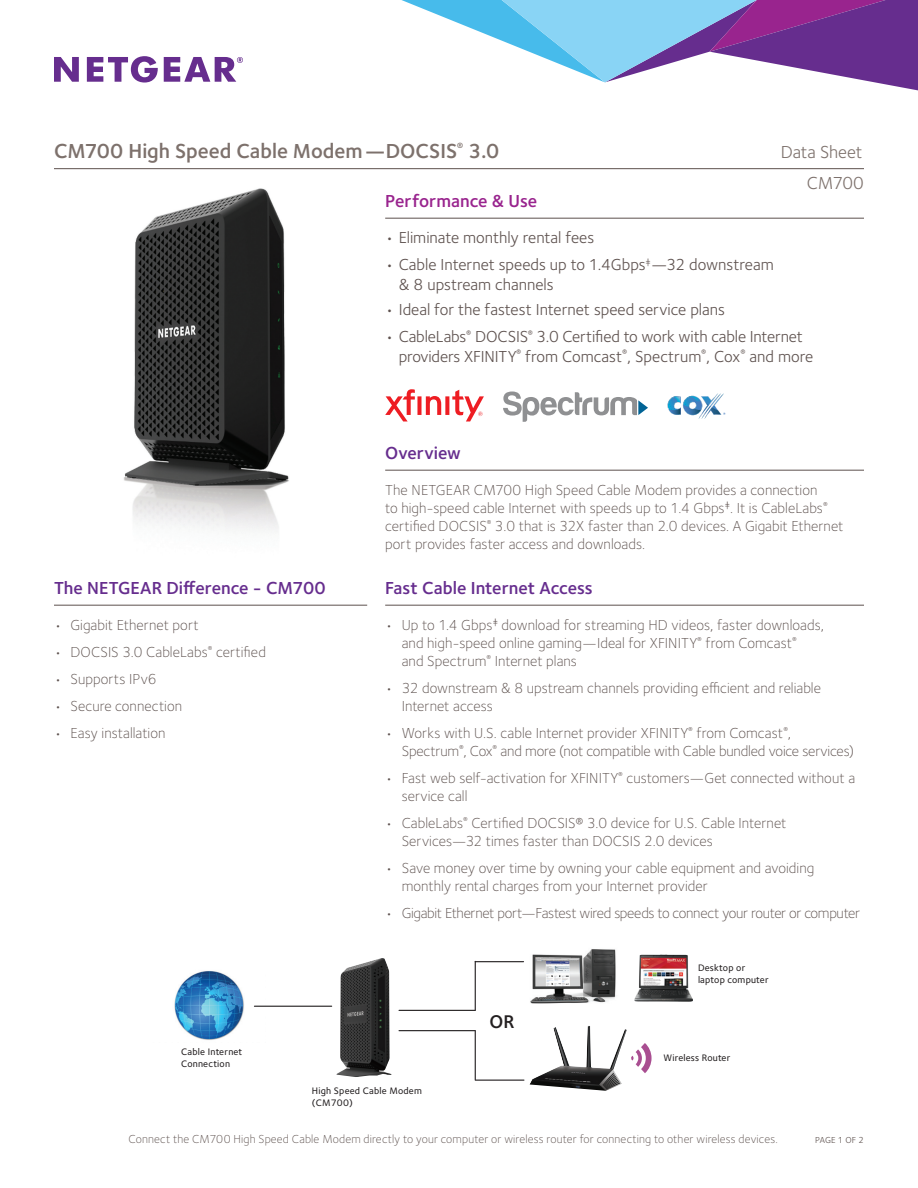
<style>
.page{position:relative;width:918px;height:1188px;background:#fff}
.page>*{position:absolute;margin:0;border:0;box-sizing:border-box;transform-origin:0 0}
.t1{font:600 21px "Foundry Sterling";color:#7d716c}
.t2{font:600 19.05px "Foundry Sterling";color:#231f20}
.t3{font:600 18px "Foundry Sterling";color:#662d8e}
.t4{font:600 18px "Foundry Sterling";color:#99248e}
.t5{font:18px/31.5px "Foundry Sterling";letter-spacing:-.01em;color:#7d716c;text-align:right}
.t6{font:16.5px/19.5px "Foundry Sterling";letter-spacing:-.005em;color:#5d514e}
.t7{font:300 15px/18px "Foundry Sterling";color:#5d514e}
.t8{font:300 15px "Foundry Sterling";letter-spacing:-.02em;color:#5d514e}
.t9{font:300 12px "Foundry Sterling";letter-spacing:.01em;color:#5d514e}
.t10{font:500 9.75px/12.1px "Foundry Sterling";letter-spacing:.02em;color:#231f20}
.t11{font:9px "Foundry Sterling";letter-spacing:.02em;color:#5d514e}
</style>
<div class="page">
<svg style="left:401px;top:0;width:517px;height:91px"></svg>
<svg style="left:164px;top:57px;width:79px;height:25px"></svg>
<svg style="left:54px;top:57px;width:25px;height:25px"></svg>
<svg style="left:87px;top:56px;width:71px;height:27px"></svg>
<hr style="left:54px;top:168px;width:810px;height:1px;background:#5d514e">
<img style="left:124px;top:188px;width:165px;height:344px">
<hr style="left:385px;top:218px;width:479px;height:1px;background:#5d514e">
<hr style="left:385px;top:470px;width:479px;height:1px;background:#5d514e">
<hr style="left:54px;top:605px;width:313px;height:1px;background:#5d514e">
<hr style="left:385px;top:605px;width:479px;height:1px;background:#5d514e">
<img style="left:530px;top:949px;width:86px;height:55px">
<img style="left:174px;top:971px;width:92px;height:69px">
<hr style="left:254px;top:1006px;width:78px;height:1px;background:#231f20">
<hr style="left:399px;top:1010px;width:76px;height:1px;background:#231f20">
<hr style="left:399px;top:1030px;width:76px;height:1px;background:#231f20">
<hr style="left:475px;top:1031px;width:1px;height:49px;background:#231f20">
<hr style="left:475px;top:961px;width:1px;height:49px;background:#231f20">
<hr style="left:475px;top:961px;width:49px;height:1px;background:#231f20">
<hr style="left:475px;top:1080px;width:49px;height:1px;background:#231f20">
<svg style="left:631px;top:1043px;width:21px;height:30px"></svg>
<img style="left:635px;top:954px;width:58px;height:48px">
<img style="left:529px;top:1026px;width:98px;height:65px">
<img style="left:336px;top:958px;width:55px;height:119px">
<svg style="left:385px;top:389px;width:99px;height:32px"></svg>
<svg style="left:667px;top:393px;width:58px;height:26px"></svg>
<svg style="left:503px;top:391px;width:145px;height:31px"></svg>
<h1 class="t1" style="left:54px;top:138px;width:447px">CM700 High Speed Cable Modem—DOCSIS<sup>®</sup> 3.0</h1>
<p class="t5" style="left:781px;top:136px;width:85px">Data Sheet<br>CM700</p>
<p class="t4" style="left:385px;top:190px;width:154px">Performance &amp; Use</p>
<p class="t6" style="left:385px;top:228px;width:211px">• Eliminate monthly rental fees</p>
<p class="t6" style="left:399px;top:255px;width:377px;text-indent:-14px">• Cable Internet speeds up to 1.4Gbps<sup>‡</sup>—32 downstream &amp; 8 upstream channels</p>
<p class="t6" style="left:385px;top:300px;width:341px">• Ideal for the fastest Internet speed service plans</p>
<p class="t6" style="left:399px;top:327px;width:416px;text-indent:-13px">• CableLabs<sup>®</sup> DOCSIS<sup>®</sup> 3.0 Certified to work with cable Internet providers XFINITY<sup>®</sup> from Comcast<sup>®</sup>, Spectrum<sup>®</sup>, Cox<sup>®</sup> and more</p>
<p class="t3" style="left:54px;top:577px;width:273px">The NETGEAR Difference - CM700</p>
<p class="t7" style="left:54px;top:616px;width:146px">• Gigabit Ethernet port</p>
<p class="t7" style="left:54px;top:643px;width:213px">• DOCSIS 3.0 CableLabs<sup>®</sup> certified</p>
<p class="t7" style="left:54px;top:670px;width:104px">• Supports IPv6</p>
<p class="t7" style="left:54px;top:697px;width:130px">• Secure connection</p>
<p class="t7" style="left:54px;top:724px;width:113px">• Easy installation</p>
<p class="t3" style="left:385px;top:442px;width:77px">Overview</p>
<p class="t7" style="left:385px;top:481px;width:460px">The NETGEAR CM700 High Speed Cable Modem provides a connection<br>to high-speed cable Internet with speeds up to 1.4 Gbps<sup>‡</sup>. It is CableLabs<sup>® </sup>certified DOCSIS<sup>®</sup> 3.0 that is 32X faster than 2.0 devices. A Gigabit Ethernet port provides faster access and downloads.</p>
<p class="t3" style="left:385px;top:577px;width:209px">Fast Cable Internet Access</p>
<p class="t7" style="left:402px;top:616px;width:424px;text-indent:-17px">• Up to 1.4 Gbps<sup>‡</sup> download for streaming HD videos, faster downloads, and high-speed online gaming—Ideal for XFINITY<sup>®</sup> from Comcast<sup>®<br></sup>and Spectrum<sup>®</sup> Internet plans</p>
<p class="t7" style="left:402px;top:679px;width:421px;text-indent:-16px">• 32 downstream &amp; 8 upstream channels providing efficient and reliable<br>Internet access</p>
<p class="t7" style="left:402px;top:724px;width:454px;text-indent:-16px">• Works with U.S. cable Internet provider XFINITY<sup>®</sup> from Comcast<sup>®</sup>,<br>Spectrum<sup>®</sup>, Cox<sup>®</sup> and more (not compatible with Cable bundled voice services)</p>
<p class="t7" style="left:402px;top:769px;width:455px;text-indent:-17px">• Fast web self-activation for XFINITY<sup>®</sup> customers—Get connected without a service call</p>
<p class="t7" style="left:402px;top:814px;width:386px;text-indent:-16px">• CableLabs<sup>®</sup> Certified DOCSIS® 3.0 device for U.S. Cable Internet<br>Services—32 times faster than DOCSIS 2.0 devices</p>
<p class="t7" style="left:402px;top:859px;width:414px;text-indent:-16px">• Save money over time by owning your cable equipment and avoiding monthly rental charges from your Internet provider</p>
<p class="t8" style="left:385px;top:904px;width:476px">• Gigabit Ethernet port—Fastest wired speeds to connect your router or computer</p>
<p class="t2" style="left:489px;top:1010px;width:27px">OR</p>
<p class="t10" style="left:698px;top:962px;width:72px">Desktop or laptop computer</p>
<p class="t10" style="left:181px;top:1046px;width:63px">Cable Internet<br>Connection</p>
<p class="t10" style="left:664px;top:1051px;width:68px">Wireless Router</p>
<p class="t10" style="left:312px;top:1085px;width:111px">High Speed Cable Modem (CM700)</p>
<p class="t9" style="left:129px;top:1132px;width:651px">Connect the CM700 High Speed Cable Modem directly to your computer or wireless router for connecting to other wireless devices.</p>
<p class="t11" style="left:815px;top:1135px;width:50px">PAGE 1 OF 2</p>
</div>
